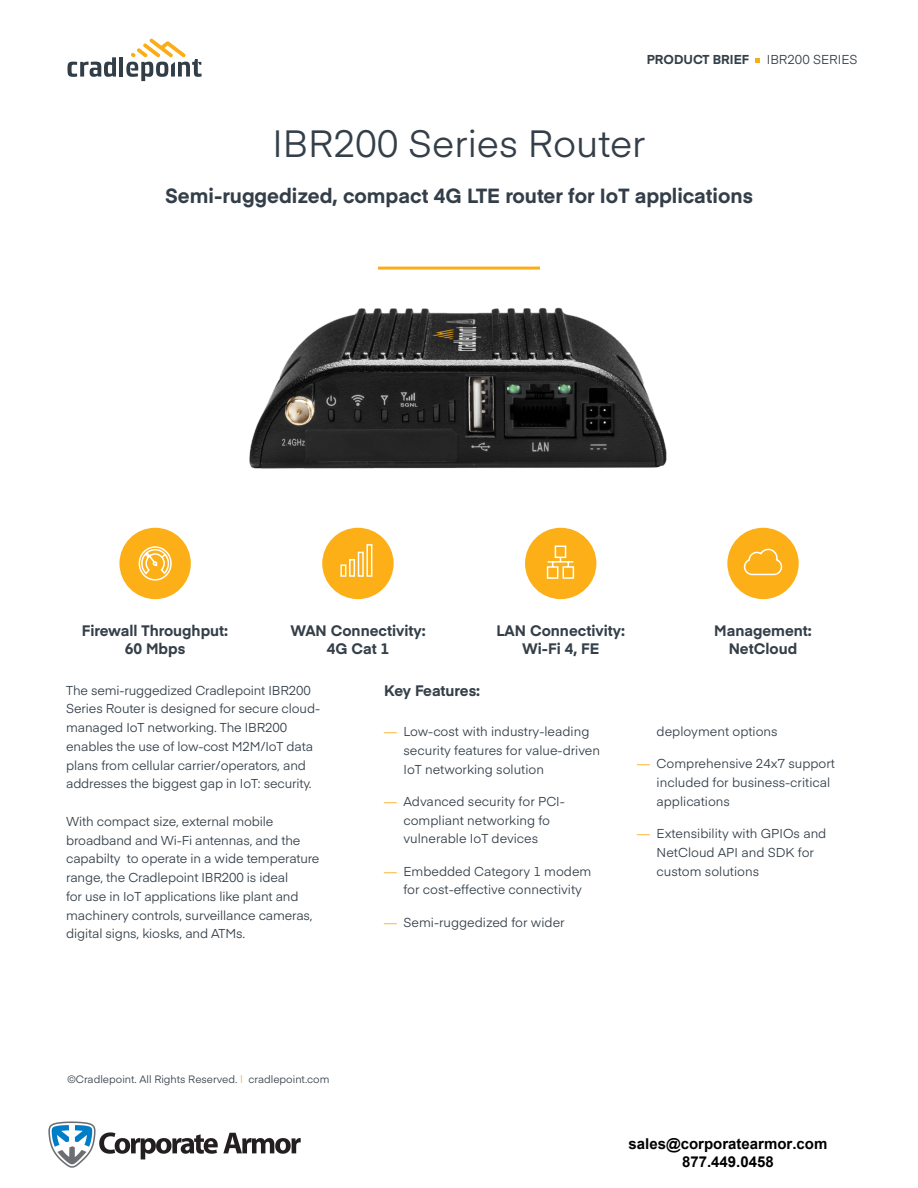
<style>
.page{position:relative;width:918px;height:1188px;background:#fff}
.page>*{position:absolute;margin:0;border:0;box-sizing:border-box;transform-origin:0 0}
.t1{font:37.5px "Eina 01";color:#343f49}
.t2{font:700 20.25px "Eina 01";color:#333e48}
.t3{font:700 15px/18px "Eina 01";color:#343f49;text-align:center}
.t4{font:700 15px/18px "Arial";color:#000;text-align:center}
.t5{font:12.75px/18.8px "Eina 01";letter-spacing:-.01em;color:#343f49}
.t6{font:700 12.75px "Eina 01";color:#343f49}
.t7{font:10.5px "Eina 01";color:#343f49}
.s1{color:#fbad18}
</style>
<div class="page">
<svg style="left:756px;top:58px;width:4px;height:4px"></svg>
<svg style="left:68px;top:57px;width:48px;height:20px"></svg>
<hr style="left:119px;top:57px;width:4px;height:20px;background:#313e48">
<svg style="left:126px;top:39px;width:76px;height:42px"></svg>
<hr style="left:378px;top:267px;width:162px;height:3px;background:#fbad18">
<img style="left:249px;top:307px;width:418px;height:162px">
<div style="left:727px;top:528px;width:72px;height:71px;background:#fcaf17;border-radius:50%"></div>
<div style="left:119px;top:528px;width:72px;height:71px;background:#fcaf17;border-radius:50%"></div>
<svg style="left:138px;top:546px;width:34px;height:35px"></svg>
<div style="left:525px;top:528px;width:71px;height:71px;background:#fcaf17;border-radius:50%"></div>
<svg style="left:743px;top:548px;width:40px;height:28px"></svg>
<div style="left:322px;top:528px;width:72px;height:71px;background:#fcaf17;border-radius:50%"></div>
<div style="left:340px;top:564px;width:6px;height:13px;border:2px solid #fff"></div>
<div style="left:349px;top:559px;width:6px;height:18px;border:2px solid #fff"></div>
<div style="left:358px;top:552px;width:6px;height:25px;border:2px solid #fff"></div>
<div style="left:366px;top:544px;width:6px;height:33px;border:2px solid #fff"></div>
<svg style="left:546px;top:545px;width:29px;height:34px"></svg>
<img style="left:48px;top:1122px;width:253px;height:46px">
<p class="t6" style="left:647px;top:50px;width:104px">PRODUCT BRIEF</p>
<p class="t5" style="left:767px;top:49px;width:92px">IBR200 SERIES</p>
<h1 class="t1" style="left:273px;top:116px;width:374px">IBR200 Series Router</h1>
<h2 class="t2" style="left:165px;top:180px;width:589px">Semi-ruggedized, compact 4G LTE router for IoT applications</h2>
<p class="t3" style="left:82px;top:621px;width:148px">Firewall Throughput:<br>60 Mbps</p>
<p class="t3" style="left:290px;top:621px;width:137px">WAN Connectivity:<br>4G Cat 1</p>
<p class="t3" style="left:496px;top:621px;width:130px">LAN Connectivity:<br>Wi-Fi 4, FE</p>
<p class="t3" style="left:714px;top:621px;width:99px">Management:<br>NetCloud</p>
<p class="t5" style="left:66px;top:680px;width:255px">The semi-ruggedized Cradlepoint IBR200<br>Series Router is designed for secure cloud&shy;managed IoT networking. The IBR200 enables the use of low-cost M2M/IoT data plans from cellular carrier/operators, and addresses the biggest gap in IoT: security.</p>
<p class="t5" style="left:66px;top:811px;width:255px">With compact size, external mobile broadband and Wi-Fi antennas, and the capabilty to operate in a wide temperature range, the Cradlepoint IBR200 is ideal<br>for use in IoT applications like plant and machinery controls, surveillance cameras, digital signs, kiosks, and ATMs.</p>
<p class="t7" style="left:68px;top:1071px;width:264px">©Cradlepoint. All Rights Reserved. <span class="s1">|</span> cradlepoint.com</p>
<p class="t3" style="left:384px;top:681px;width:98px">Key Features:</p>
<p class="t5" style="left:403px;top:721px;width:198px;text-indent:-19px"><span class="s1">—</span> Low-cost with industry-leading security features for value-driven<br>IoT networking solution</p>
<p class="t5" style="left:384px;top:791px;width:182px;text-align:center"><span class="s1">—</span> Advanced security for PCI&shy;compliant networking fo vulnerable IoT devices</p>
<p class="t5" style="left:403px;top:861px;width:190px;text-indent:-19px"><span class="s1">—</span> Embedded Category 1 modem for cost-effective connectivity</p>
<p class="t5" style="left:384px;top:912px;width:182px"><span class="s1">—</span> Semi-ruggedized for wider</p>
<p class="t5" style="left:657px;top:721px;width:123px">deployment options</p>
<p class="t5" style="left:657px;top:753px;width:180px;text-indent:-19px"><span class="s1">—</span> Comprehensive 24x7 support included for business-critical applications</p>
<p class="t5" style="left:657px;top:823px;width:171px;text-indent:-19px"><span class="s1">—</span> Extensibility with GPIOs and<br>NetCloud API and SDK for custom solutions</p>
<p class="t4" style="left:629px;top:1136px;width:200px">sales@corporatearmor.com<br>877.449.0458</p>
</div>
